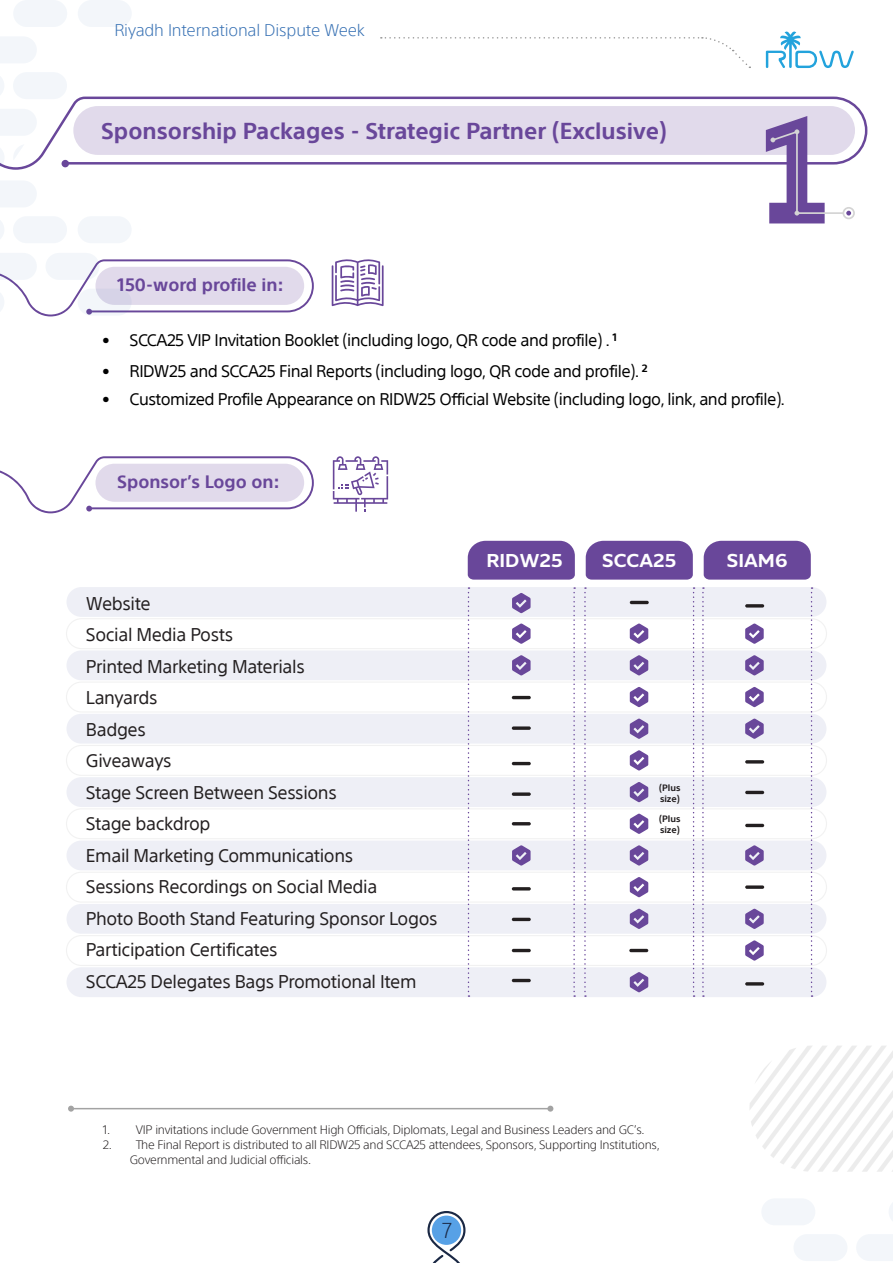
<style>
.page{position:relative;width:893px;height:1263px;background:#fff}
.page>*{position:absolute;margin:0;border:0;box-sizing:border-box;transform-origin:0 0}
.t1{font:700 22.5px "SST Arabic";color:#69479a}
.t2{font:300 21px "SST Arabic";color:#1a2844}
.t3{font:600 19.2px "Expo Arabic";color:#fff}
.t4{font:18px "SST Arabic";letter-spacing:-.02em;color:#231f20}
.t5{font:700 17.55px "SST Arabic";color:#69479a}
.t6{font:16.5px "SST Arabic";letter-spacing:-.03em;color:#000}
.t7{font:300 16.5px "SST Arabic";letter-spacing:-.01em;color:#3670b3}
.t8{font:300 12px "SST Arabic";letter-spacing:-.02em;color:#231f20}
.t9{font:700 9px/10.8px "SST Arabic";color:#231f20}
</style>
<div class="page">
<svg style="left:766px;top:31px;width:88px;height:37px"></svg>
<svg style="left:381px;top:37px;width:369px;height:31px"></svg>
<svg style="left:427px;top:1211px;width:38px;height:52px"></svg>
<div style="left:66px;top:587px;width:760px;height:30px;background:#eeeff6;border-radius:15px"></div>
<div style="left:66px;top:714px;width:760px;height:30px;background:#eeeff6;border-radius:15px"></div>
<div style="left:66px;top:840px;width:760px;height:30px;background:#eeeff6;border-radius:15px"></div>
<div style="left:66px;top:650px;width:760px;height:30px;background:#eeeff6;border-radius:15px"></div>
<div style="left:66px;top:777px;width:760px;height:30px;background:#eeeff6;border-radius:15px"></div>
<div style="left:66px;top:904px;width:760px;height:30px;background:#eeeff6;border-radius:15px"></div>
<div style="left:66px;top:967px;width:760px;height:30px;background:#eeeff6;border-radius:15px"></div>
<div style="left:66px;top:618px;width:761px;height:31px;border:1px solid #ebebeb;border-radius:15px"></div>
<div style="left:66px;top:745px;width:761px;height:31px;border:1px solid #ebebeb;border-radius:15px"></div>
<div style="left:66px;top:872px;width:761px;height:31px;border:1px solid #ebebeb;border-radius:15px"></div>
<div style="left:66px;top:681px;width:761px;height:31px;border:1px solid #ebebeb;border-radius:15px"></div>
<div style="left:66px;top:808px;width:761px;height:31px;border:1px solid #ebebeb;border-radius:15px"></div>
<div style="left:66px;top:935px;width:761px;height:31px;border:1px solid #ebebeb;border-radius:15px"></div>
<svg style="left:584px;top:587px;width:2px;height:410px"></svg>
<svg style="left:693px;top:587px;width:2px;height:410px"></svg>
<div style="left:586px;top:541px;width:107px;height:39px;background:#69479a"></div>
<hr style="left:512px;top:696px;width:19px;height:3px;background:#231f20;border-radius:2px">
<hr style="left:512px;top:762px;width:19px;height:3px;background:#231f20;border-radius:2px">
<hr style="left:512px;top:887px;width:19px;height:3px;background:#231f20;border-radius:2px">
<hr style="left:512px;top:949px;width:19px;height:3px;background:#231f20;border-radius:2px">
<hr style="left:629px;top:949px;width:19px;height:3px;background:#231f20;border-radius:2px">
<hr style="left:630px;top:601px;width:19px;height:3px;background:#231f20;border-radius:2px">
<svg style="left:512px;top:726px;width:19px;height:4px"></svg>
<svg style="left:512px;top:792px;width:19px;height:4px"></svg>
<hr style="left:512px;top:918px;width:19px;height:3px;background:#231f20;border-radius:2px">
<hr style="left:512px;top:979px;width:19px;height:3px;background:#231f20;border-radius:2px">
<hr style="left:512px;top:822px;width:19px;height:3px;background:#231f20;border-radius:2px">
<svg style="left:702px;top:587px;width:2px;height:410px"></svg>
<svg style="left:811px;top:587px;width:1px;height:410px"></svg>
<div style="left:704px;top:541px;width:107px;height:39px;background:#69479a"></div>
<hr style="left:745px;top:760px;width:19px;height:3px;background:#231f20;border-radius:2px">
<hr style="left:745px;top:604px;width:19px;height:3px;background:#231f20;border-radius:2px">
<hr style="left:745px;top:791px;width:19px;height:3px;background:#231f20;border-radius:2px">
<hr style="left:745px;top:824px;width:19px;height:3px;background:#231f20;border-radius:2px">
<svg style="left:745px;top:885px;width:19px;height:4px"></svg>
<hr style="left:745px;top:982px;width:19px;height:3px;background:#231f20;border-radius:2px">
<svg style="left:468px;top:587px;width:1px;height:410px"></svg>
<svg style="left:573px;top:587px;width:2px;height:410px"></svg>
<div style="left:468px;top:541px;width:107px;height:39px;background:#69479a"></div>
<svg style="left:314px;top:97px;width:553px;height:68px"></svg>
<div style="left:73px;top:106px;width:782px;height:49px;background:#e1daeb;border-radius:24px"></div>
<svg style="left:0;top:456px;width:314px;height:57px"></svg>
<div style="left:95px;top:464px;width:209px;height:38px;background:#e1daeb;border-radius:19px"></div>
<hr style="left:797px;top:212px;width:46px;height:2px;background:#d4d4d4">
<svg style="left:766px;top:116px;width:59px;height:107px"></svg>
<svg style="left:846px;top:211px;width:5px;height:5px"></svg>
<div style="left:842px;top:207px;width:13px;height:12px;border:2px solid #d4d4d4;border-radius:50%"></div>
<svg style="left:512px;top:593px;width:19px;height:20px"></svg>
<svg style="left:512px;top:623px;width:19px;height:21px"></svg>
<svg style="left:630px;top:623px;width:18px;height:21px"></svg>
<svg style="left:745px;top:623px;width:19px;height:21px"></svg>
<svg style="left:630px;top:687px;width:18px;height:20px"></svg>
<svg style="left:745px;top:687px;width:19px;height:20px"></svg>
<svg style="left:512px;top:655px;width:19px;height:20px"></svg>
<svg style="left:630px;top:655px;width:18px;height:20px"></svg>
<svg style="left:745px;top:655px;width:19px;height:20px"></svg>
<svg style="left:630px;top:718px;width:18px;height:21px"></svg>
<svg style="left:745px;top:718px;width:19px;height:21px"></svg>
<svg style="left:630px;top:782px;width:18px;height:20px"></svg>
<svg style="left:630px;top:877px;width:18px;height:20px"></svg>
<svg style="left:630px;top:750px;width:18px;height:21px"></svg>
<svg style="left:630px;top:845px;width:18px;height:21px"></svg>
<svg style="left:745px;top:845px;width:19px;height:21px"></svg>
<svg style="left:630px;top:813px;width:18px;height:21px"></svg>
<svg style="left:745px;top:940px;width:19px;height:21px"></svg>
<svg style="left:630px;top:909px;width:18px;height:20px"></svg>
<svg style="left:745px;top:909px;width:19px;height:20px"></svg>
<svg style="left:630px;top:972px;width:18px;height:20px"></svg>
<svg style="left:512px;top:845px;width:19px;height:21px"></svg>
<hr style="left:71px;top:1108px;width:479px;height:1px;background:#a3a3a3">
<svg style="left:68px;top:1106px;width:6px;height:6px"></svg>
<svg style="left:547px;top:1106px;width:6px;height:6px"></svg>
<svg style="left:332px;top:259px;width:52px;height:47px"></svg>
<svg style="left:333px;top:456px;width:55px;height:56px"></svg>
<svg style="left:0;top:37px;width:314px;height:279px"></svg>
<div style="left:78px;top:0;width:54px;height:27px;background:#f3f6fa;border-radius:14px"></div>
<div style="left:13px;top:0;width:54px;height:27px;background:#f3f6fa;border-radius:14px"></div>
<svg style="left:750px;top:1046px;width:143px;height:126px"></svg>
<svg style="left:762px;top:1199px;width:131px;height:62px"></svg>
<p class="t7" style="left:114px;top:21px;width:252px">Riyadh International Dispute Week</p>
<p class="t1" style="left:101px;top:118px;width:567px">Sponsorship Packages - Strategic Partner (Exclusive(</p>
<p class="t5" style="left:117px;top:275px;width:168px">150-word profile in:</p>
<p class="t6" style="left:102px;top:330px;width:9px">•</p>
<p class="t6" style="left:130px;top:330px;width:489px">SCCA25 VIP Invitation Booklet (including logo, QR code and profile <sup>1</sup>.(</p>
<p class="t6" style="left:102px;top:361px;width:9px">•</p>
<p class="t6" style="left:130px;top:361px;width:520px">RIDW25 and SCCA25 Final Reports (including logo, QR code and profile <sup>2</sup>.(</p>
<p class="t6" style="left:102px;top:389px;width:9px">•</p>
<p class="t6" style="left:130px;top:389px;width:657px">Customized Profile Appearance on RIDW25 Official Website (including logo, link, and profile .(</p>
<p class="t5" style="left:117px;top:472px;width:164px">Sponsor s’ Logo on:</p>
<p class="t3" style="left:486px;top:549px;width:78px">RIDW25</p>
<p class="t3" style="left:602px;top:549px;width:76px">SCCA25</p>
<p class="t3" style="left:727px;top:549px;width:62px">SIAM6</p>
<p class="t4" style="left:86px;top:593px;width:66px">Website</p>
<p class="t4" style="left:86px;top:624px;width:149px">Social Media Posts</p>
<p class="t4" style="left:86px;top:656px;width:220px">Printed Marketing Materials</p>
<p class="t4" style="left:86px;top:687px;width:73px">Lanyards</p>
<p class="t4" style="left:86px;top:719px;width:61px">Badges</p>
<p class="t4" style="left:86px;top:750px;width:87px">Giveaways</p>
<p class="t4" style="left:86px;top:782px;width:252px">Stage Screen Between Sessions</p>
<p class="t4" style="left:86px;top:813px;width:126px">Stage backdrop</p>
<p class="t4" style="left:86px;top:845px;width:269px">Email Marketing Communications</p>
<p class="t4" style="left:86px;top:876px;width:293px">Sessions Recordings on Social Media</p>
<p class="t4" style="left:86px;top:908px;width:353px">Photo Booth Stand Featuring Sponsor Logos</p>
<p class="t4" style="left:86px;top:939px;width:193px">Participation Certificates</p>
<p class="t4" style="left:86px;top:971px;width:332px">SCCA25 Delegates Bags Promotional Item</p>
<p class="t9" style="left:659px;top:783px;width:23px">(Plus size(</p>
<p class="t9" style="left:659px;top:813px;width:23px">(Plus size(</p>
<p class="t8" style="left:103px;top:1123px;width:9px">1.</p>
<p class="t8" style="left:136px;top:1123px;width:510px">VIP invitations include Government High Officials, Diplomats, Legal and Business Leaders and G C .s’</p>
<p class="t8" style="left:103px;top:1138px;width:11px">2.</p>
<p class="t8" style="left:136px;top:1138px;width:526px">The Final Report is distributed to all RIDW25 and SCCA25 attendees, Sponsors, Supporting Institutions,</p>
<p class="t8" style="left:130px;top:1153px;width:183px">Governmental and Judicial officials.</p>
<p class="t2" style="left:442px;top:1218px;width:12px">7</p>
</div>
